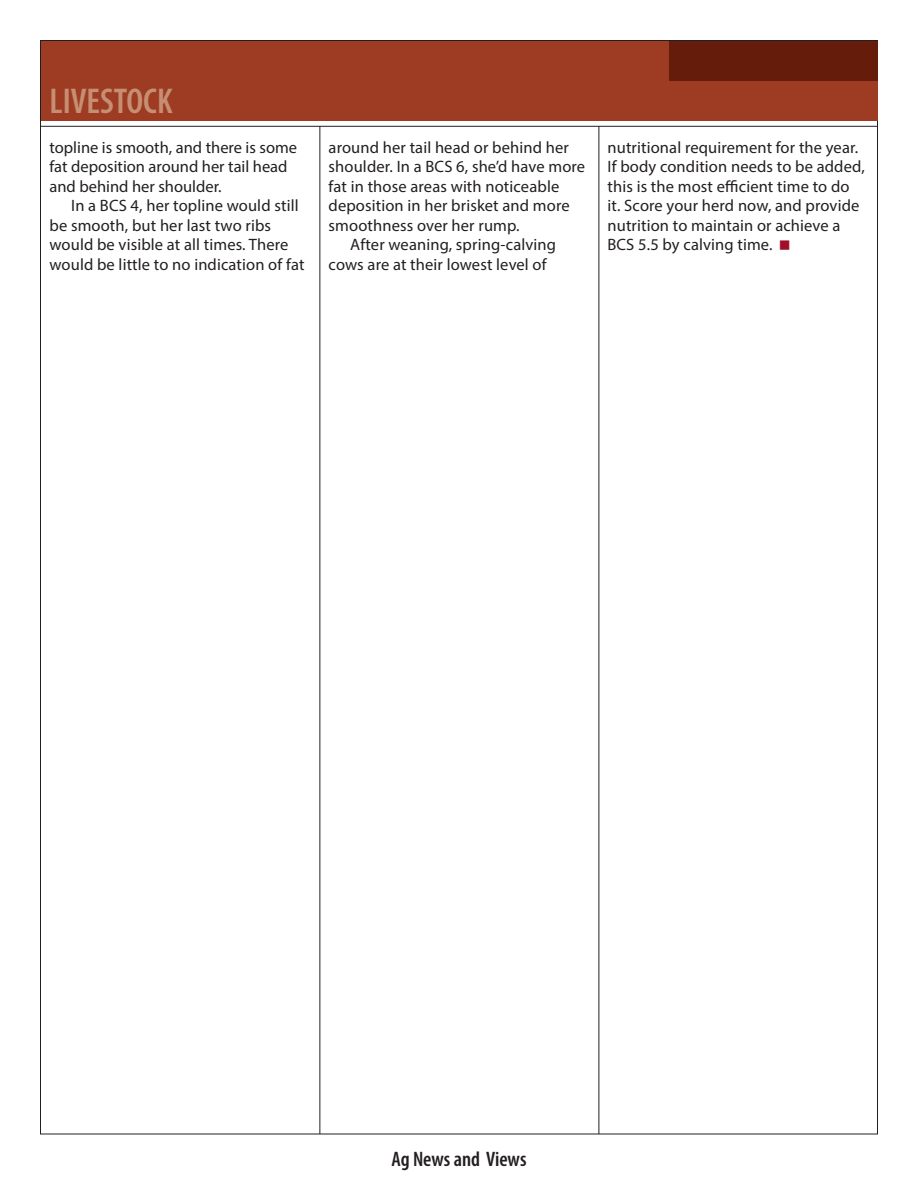
<style>
.page{position:relative;width:918px;height:1188px;background:#fff}
.page>*{position:absolute;margin:0;border:0;box-sizing:border-box;transform-origin:0 0}
.t1{font:600 condensed 36px "Myriad Pro";color:#c68f74}
.t2{font:600 condensed 21px "Myriad Pro";color:#231f20}
.t3{font:16.5px/19.5px "Myriad Pro";letter-spacing:.01em;color:#231f20}
</style>
<div class="page">
<hr style="left:40px;top:126px;width:838px;height:1px;background:#231f20">
<hr style="left:320px;top:126px;width:1px;height:1008px;background:#231f20">
<hr style="left:599px;top:126px;width:1px;height:1008px;background:#231f20">
<div style="left:41px;top:41px;width:836px;height:79px;background:#9d3c23"></div>
<div style="left:669px;top:41px;width:208px;height:39px;background:#661c0b"></div>
<h1 class="t1" style="left:50px;top:79px;width:125px">LIVESTOCK</h1>
<p class="t3" style="left:49px;top:137px;width:249px">topline is smooth, and there is some fat deposition around her tail head and behind her shoulder.</p>
<p class="t3" style="left:49px;top:196px;width:257px;text-indent:22px">In a BCS 4, her topline would still be smooth, but her last two ribs would be visible at all times. There would be little to no indication of fat</p>
<p class="t3" style="left:329px;top:137px;width:242px">around her tail head or behind her</p>
<p class="t3" style="left:329px;top:157px;width:258px">shoulder. In a BCS 6, she’d have more</p>
<p class="t3" style="left:329px;top:176px;width:232px">fat in those areas with noticeable</p>
<p class="t3" style="left:329px;top:196px;width:243px">deposition in her brisket and more</p>
<p class="t3" style="left:329px;top:215px;width:193px">smoothness over her rump.</p>
<p class="t3" style="left:350px;top:235px;width:207px">After weaning, spring-calving</p>
<p class="t3" style="left:329px;top:254px;width:220px">cows are at their lowest level of</p>
<p class="t3" style="left:608px;top:137px;width:259px">nutritional requirement for the year.<br>If body condition needs to be added, this is the most efficient time to do it. Score your herd now, and provide nutrition to maintain or achieve a BCS 5.5 by calving time.</p>
<p class="t2" style="left:391px;top:1146px;width:137px">Ag News and Views</p>
</div>
